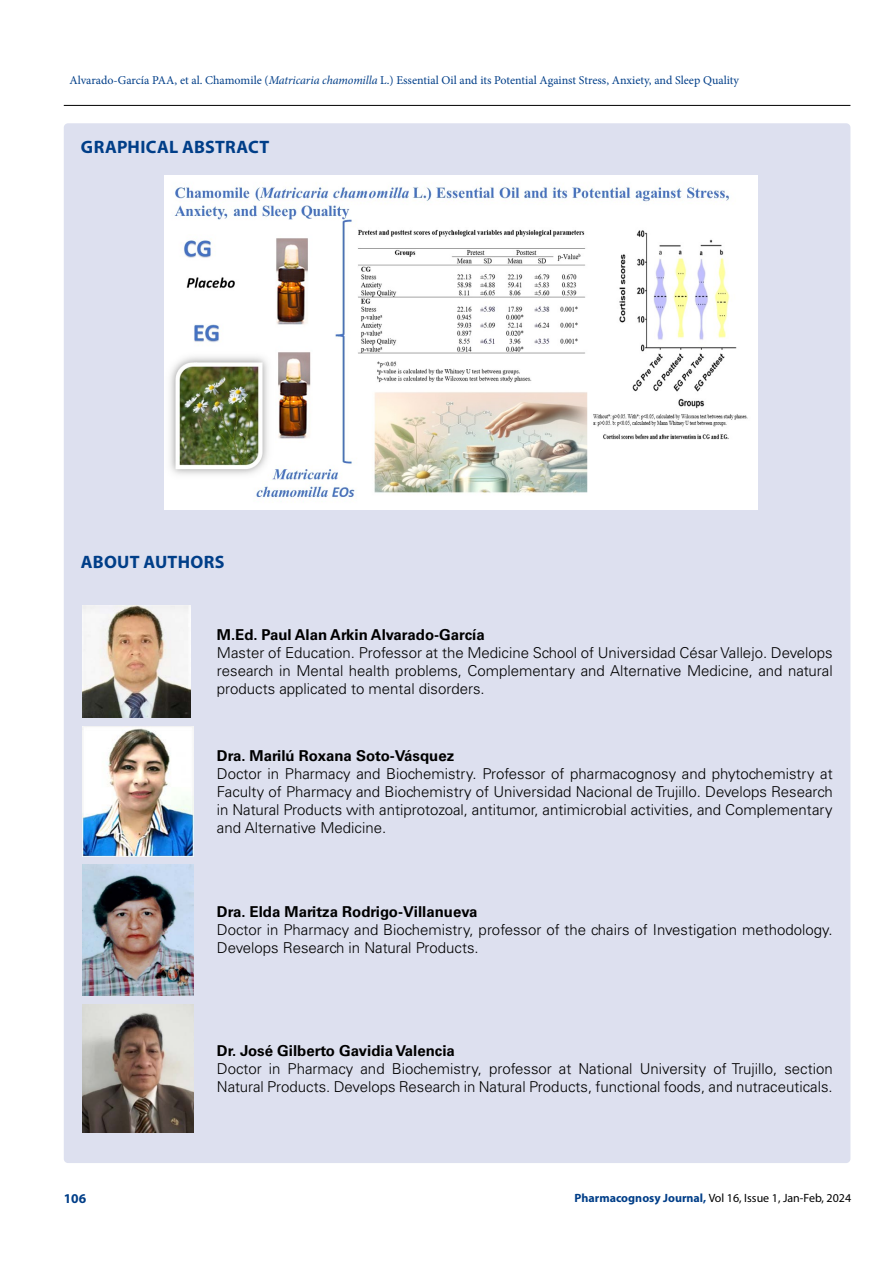
<style>
.page{position:relative;width:893px;height:1263px;background:#fff}
.page>*{position:absolute;margin:0;border:0;box-sizing:border-box;transform-origin:0 0}
.t1{font:700 18px "Myriad Pro";letter-spacing:.015em;color:#003e88}
.t2{font:300 15px/18px "Univers LT Std";color:#000;text-align:justify}
.t3{font:700 15px "Univers LT Std";color:#000}
.t4{font:700 13.5px "Myriad Pro";color:#003e88}
.t5{font:12px "Minion Pro";color:#003e88}
.t6{font:12px "Myriad Pro";color:#000}
.s1{font-style:italic}
.s2{font-weight:700;color:#003e88}
</style>
<div class="page">
<hr style="left:64px;top:105px;width:786px;height:1px;background:#000">
<div style="left:64px;top:123px;width:786px;height:1040px;background:#dde0ef;border-radius:4px"></div>
<img style="left:165px;top:176px;width:593px;height:333px">
<img style="left:83px;top:606px;width:108px;height:112px">
<img style="left:83px;top:726px;width:110px;height:130px">
<img style="left:83px;top:864px;width:110px;height:131px">
<img style="left:83px;top:1004px;width:110px;height:128px">
<p class="t5" style="left:69px;top:72px;width:671px">Alvarado-García PAA, et al. Chamomile (<span class="s1">Matricaria chamomilla</span> L.) Essential Oil and its Potential Against Stress, Anxiety, and Sleep Quality</p>
<p class="t1" style="left:81px;top:135px;width:190px">GRAPHICAL ABSTRACT</p>
<p class="t1" style="left:81px;top:551px;width:145px">ABOUT AUTHORS</p>
<p class="t3" style="left:217px;top:626px;width:269px">M.Ed. Paul Alan Arkin Alvarado-García</p>
<p class="t2" style="left:217px;top:644px;width:617px">Master of Education. Professor at the Medicine School of Universidad César Vallejo. Develops research in Mental health problems, Complementary and Alternative Medicine, and natural products applicated to mental disorders.</p>
<p class="t3" style="left:217px;top:746px;width:239px">Dra. Marilú Roxana Soto-Vásquez</p>
<p class="t2" style="left:217px;top:764px;width:617px">Doctor in Pharmacy and Biochemistry. Professor of pharmacognosy and phytochemistry at Faculty of Pharmacy and Biochemistry of Universidad Nacional de Trujillo. Develops Research in Natural Products with antiprotozoal, antitumor, antimicrobial activities, and Complementary and Alternative Medicine.</p>
<p class="t3" style="left:217px;top:903px;width:262px">Dra. Elda Maritza Rodrigo-Villanueva</p>
<p class="t2" style="left:217px;top:921px;width:617px">Doctor in Pharmacy and Biochemistry, professor of the chairs of Investigation methodology.<br>Develops Research in Natural Products.</p>
<p class="t3" style="left:217px;top:1042px;width:239px">Dr. José Gilberto Gavidia Valencia</p>
<p class="t2" style="left:217px;top:1059px;width:617px">Doctor in Pharmacy and Biochemistry, professor at National University of Trujillo, section<br>Natural Products. Develops Research in Natural Products, functional foods, and nutraceuticals.</p>
<p class="t4" style="left:64px;top:1189px;width:24px">106</p>
<p class="t6" style="left:574px;top:1190px;width:278px"><span class="s2">Pharmacognosy Journal,</span> Vol 16, Issue 1, Jan-Feb, 2024</p>
</div>
